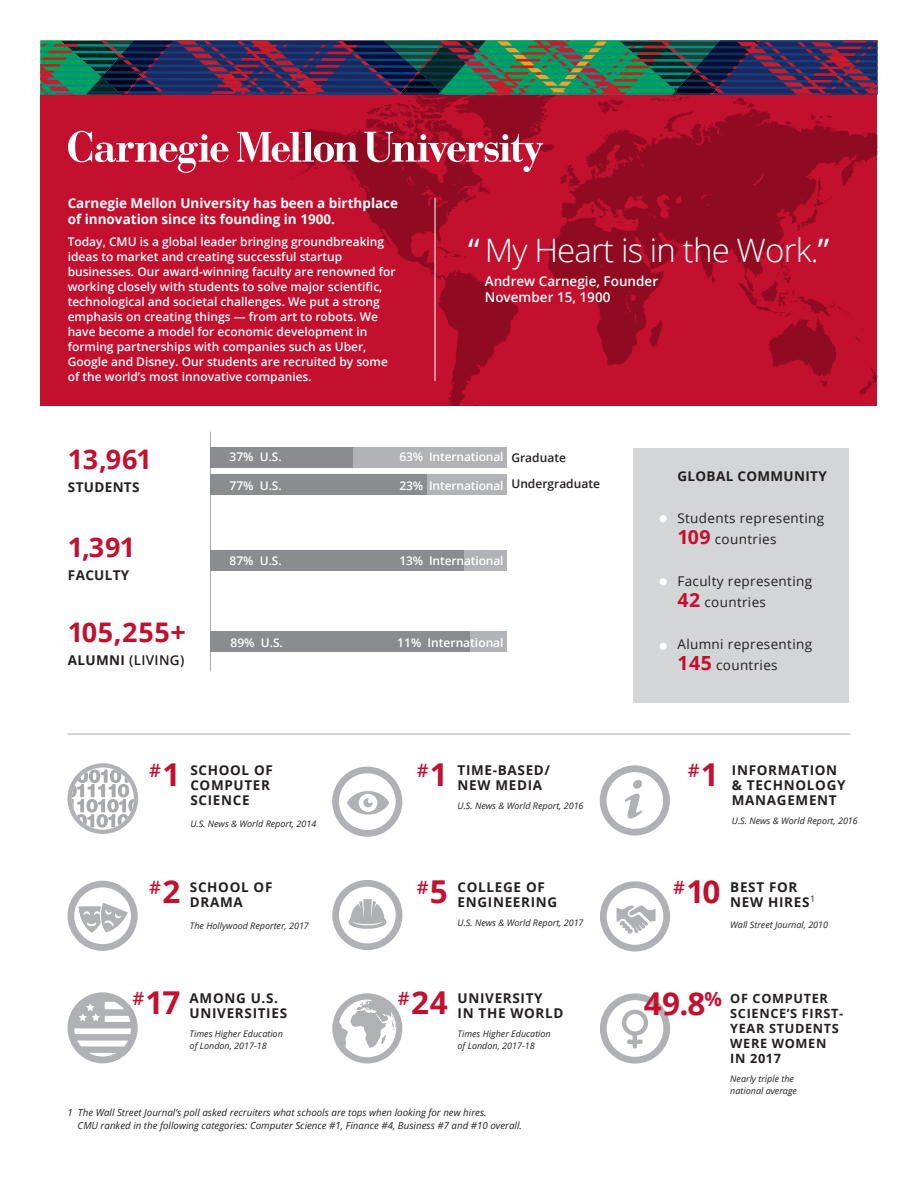
<style>
.page{position:relative;width:918px;height:1188px;background:#fff}
.page>*{position:absolute;margin:0;border:0;box-sizing:border-box;transform-origin:0 0}
.t1{font:300 32.4px "Open Sans";letter-spacing:-.025em;color:#fff}
.t2{font:700 31.5px "Open Sans";letter-spacing:-.01em;color:#c3102f}
.t3{font:700 27px "Open Sans";letter-spacing:.02em;color:#c3102f}
.t4{font:600 18.3px "Open Sans";color:#c3102f}
.t5{font:700 13.5px/15px "Open Sans";letter-spacing:.05em;color:#231f20}
.t6{font:13.5px "Open Sans";letter-spacing:.025em;color:#231f20}
.t7{font:700 13.5px/16.5px "Open Sans";color:#fff}
.t8{font:600 13.5px/16.5px "Open Sans";color:#fff}
.t9{font:700 13.5px "Open Sans";letter-spacing:.025em;color:#231f20}
.t10{font:600 13.5px "Open Sans";letter-spacing:.025em;color:#231f20}
.t11{font:700 12.75px/15px "Open Sans";letter-spacing:.05em;color:#231f20}
.t12{font:600 12px/15px "Open Sans";color:#fff}
.t13{font:600 12px "Open Sans";color:#231f20}
.t14{font:italic 9.75px/13.5px "Open Sans";color:#231f20}
.t15{font:italic 9px/12px "Open Sans";color:#231f20}
.s1{font-weight:400}
.s2{font-weight:700}
.s3{font-weight:700;font-size:31.5px}
.s4{font-weight:700;font-size:19.5px;color:#c3102f}
</style>
<div class="page">
<div style="left:40px;top:94px;width:837px;height:312px;background:#c3102f"></div>
<svg style="left:245px;top:95px;width:632px;height:311px"></svg>
<hr style="left:435px;top:198px;width:1px;height:183px;background:#fff">
<hr style="left:68px;top:734px;width:782px;height:1px;background:#a8a9ad">
<svg style="left:40px;top:40px;width:838px;height:55px;background:#334552"></svg>
<svg style="left:68px;top:881px;width:70px;height:70px"></svg>
<svg style="left:68px;top:992px;width:70px;height:71px"></svg>
<svg style="left:67px;top:763px;width:71px;height:71px"></svg>
<svg style="left:332px;top:993px;width:70px;height:70px"></svg>
<svg style="left:600px;top:881px;width:70px;height:71px"></svg>
<svg style="left:600px;top:765px;width:70px;height:71px"></svg>
<svg style="left:332px;top:767px;width:70px;height:70px"></svg>
<svg style="left:332px;top:880px;width:70px;height:70px"></svg>
<div style="left:210px;top:448px;width:297px;height:20px;background:#b2b3b7"></div>
<hr style="left:210px;top:432px;width:1px;height:239px;background:#a8a9ad">
<div style="left:210px;top:448px;width:143px;height:20px;background:#8a8c90"></div>
<div style="left:210px;top:475px;width:297px;height:20px;background:#b2b3b7"></div>
<div style="left:210px;top:475px;width:217px;height:20px;background:#8a8c90"></div>
<div style="left:210px;top:550px;width:297px;height:21px;background:#b2b3b7"></div>
<div style="left:210px;top:550px;width:254px;height:21px;background:#8a8c90"></div>
<div style="left:633px;top:448px;width:216px;height:255px;background:#d4d5d7"></div>
<div style="left:660px;top:515px;width:7px;height:7px;background:#fff;border-radius:50%"></div>
<div style="left:660px;top:578px;width:7px;height:7px;background:#fff;border-radius:50%"></div>
<div style="left:660px;top:643px;width:7px;height:7px;background:#fff;border-radius:50%"></div>
<svg style="left:600px;top:993px;width:70px;height:71px"></svg>
<div style="left:211px;top:632px;width:296px;height:20px;background:#b2b3b7"></div>
<div style="left:211px;top:632px;width:259px;height:20px;background:#8a8c90"></div>
<svg style="left:237px;top:132px;width:121px;height:30px"></svg>
<svg style="left:68px;top:131px;width:161px;height:42px"></svg>
<svg style="left:364px;top:132px;width:179px;height:40px"></svg>
<p class="t7" style="left:68px;top:194px;width:332px">Carnegie Mellon University has been a birthplace of innovation since its founding in 1900.</p>
<p class="t12" style="left:68px;top:234px;width:329px">Today, CMU is a global leader bringing groundbreaking ideas to market and creating successful startup businesses. Our award-winning faculty are renowned for working closely with students to solve major scientific, technological and societal challenges. We put a strong emphasis on creating things — from art to robots. We have become a model for economic development in forming partnerships with companies such as Uber, Google and Disney. Our students are recruited by some of the world’s most innovative companies.</p>
<p class="t1" style="left:468px;top:228px;width:363px"><span class="s1">“</span> My Heart is in the Work.<span class="s1">”</span></p>
<p class="t8" style="left:485px;top:272px;width:175px">Andrew Carnegie, Founder<br>November 15, 1900</p>
<p class="t3" style="left:68px;top:440px;width:86px">13,961</p>
<p class="t9" style="left:68px;top:477px;width:73px">STUDENTS</p>
<p class="t3" style="left:68px;top:528px;width:69px">1,391</p>
<p class="t9" style="left:68px;top:566px;width:63px">FACULTY</p>
<p class="t3" style="left:68px;top:613px;width:120px">105,255+</p>
<p class="t10" style="left:68px;top:651px;width:118px"><span class="s2">ALUMNI</span> (LIVING)</p>
<p class="t12" style="left:230px;top:449px;width:54px">37% U.S.</p>
<p class="t12" style="left:399px;top:449px;width:106px">63% International</p>
<p class="t12" style="left:230px;top:478px;width:54px">77% U.S.</p>
<p class="t12" style="left:399px;top:478px;width:106px">23% International</p>
<p class="t13" style="left:511px;top:449px;width:56px">Graduate</p>
<p class="t13" style="left:511px;top:475px;width:90px">Undergraduate</p>
<p class="t12" style="left:230px;top:553px;width:54px">87% U.S.</p>
<p class="t12" style="left:399px;top:553px;width:106px">13% International</p>
<p class="t12" style="left:231px;top:635px;width:54px">89% U.S.</p>
<p class="t12" style="left:397px;top:635px;width:108px">11% International</p>
<p class="t4" style="left:149px;top:758px;width:33px">#<span class="s3">1</span></p>
<p class="t5" style="left:190px;top:763px;width:84px">SCHOOL OF<br>COMPUTER<br>SCIENCE</p>
<p class="t15" style="left:190px;top:818px;width:127px">U.S. News &amp; World Report, 2014</p>
<p class="t4" style="left:149px;top:874px;width:33px">#<span class="s3">2</span></p>
<p class="t5" style="left:190px;top:879px;width:84px">SCHOOL OF<br>DRAMA</p>
<p class="t15" style="left:190px;top:919px;width:121px">The Hollywood Reporter, 2017</p>
<p class="t2" style="left:132px;top:981px;width:49px"><sup>#</sup>17</p>
<p class="t5" style="left:190px;top:990px;width:99px">AMONG U.S.<br>UNIVERSITIES</p>
<p class="t15" style="left:190px;top:1027px;width:95px">Times Higher Education of London, 2017-18</p>
<p class="t4" style="left:417px;top:758px;width:33px">#<span class="s3">1</span></p>
<p class="t5" style="left:458px;top:763px;width:94px">TIME-BASED/<br>NEW MEDIA</p>
<p class="t15" style="left:458px;top:800px;width:127px">U.S. News &amp; World Report, 2016</p>
<p class="t4" style="left:417px;top:874px;width:33px">#<span class="s3">5</span></p>
<p class="t5" style="left:458px;top:879px;width:101px">COLLEGE OF<br>ENGINEERING</p>
<p class="t15" style="left:458px;top:916px;width:127px">U.S. News &amp; World Report, 2017</p>
<p class="t2" style="left:398px;top:981px;width:52px"><sup>#</sup>24</p>
<p class="t5" style="left:458px;top:990px;width:107px">UNIVERSITY<br>IN THE WORLD</p>
<p class="t15" style="left:458px;top:1027px;width:95px">Times Higher Education of London, 2017-18</p>
<p class="t14" style="left:78px;top:1105px;width:446px;text-indent:-10px">1 The Wall Street Journal’s poll asked recruiters what schools are tops when looking for new hires.<br>CMU ranked in the following categories: Computer Science #1, Finance #4, Business #7 and #10 overall.</p>
<p class="t9" style="left:677px;top:467px;width:151px">GLOBAL COMMUNITY</p>
<p class="t6" style="left:677px;top:509px;width:148px">Students representing</p>
<p class="t6" style="left:677px;top:530px;width:100px"><span class="s4">109</span> countries</p>
<p class="t6" style="left:677px;top:572px;width:136px">Faculty representing</p>
<p class="t6" style="left:677px;top:593px;width:90px"><span class="s4">42</span> countries</p>
<p class="t6" style="left:677px;top:635px;width:136px">Alumni representing</p>
<p class="t6" style="left:677px;top:656px;width:102px"><span class="s4">145</span> countries</p>
<p class="t4" style="left:688px;top:758px;width:33px">#<span class="s3">1</span></p>
<p class="t5" style="left:732px;top:763px;width:115px">INFORMATION &amp; TECHNOLOGY<br>MANAGEMENT</p>
<p class="t15" style="left:732px;top:815px;width:127px">U.S. News &amp; World Report, 2016</p>
<p class="t2" style="left:673px;top:870px;width:49px"><sup>#</sup>10</p>
<p class="t5" style="left:730px;top:879px;width:87px">BEST FOR<br>NEW HIRES<sup>1</sup></p>
<p class="t15" style="left:730px;top:919px;width:99px">Wall Street Journal, 2010</p>
<p class="t2" style="left:644px;top:982px;width:80px">49.8<sup>%</sup></p>
<p class="t11" style="left:730px;top:991px;width:114px">OF COMPUTER<br>SCIENCE’S FIRST-<br>YEAR STUDENTS<br>WERE WOMEN<br>IN 2017</p>
<p class="t15" style="left:730px;top:1072px;width:68px">Nearly triple the national average</p>
</div>
